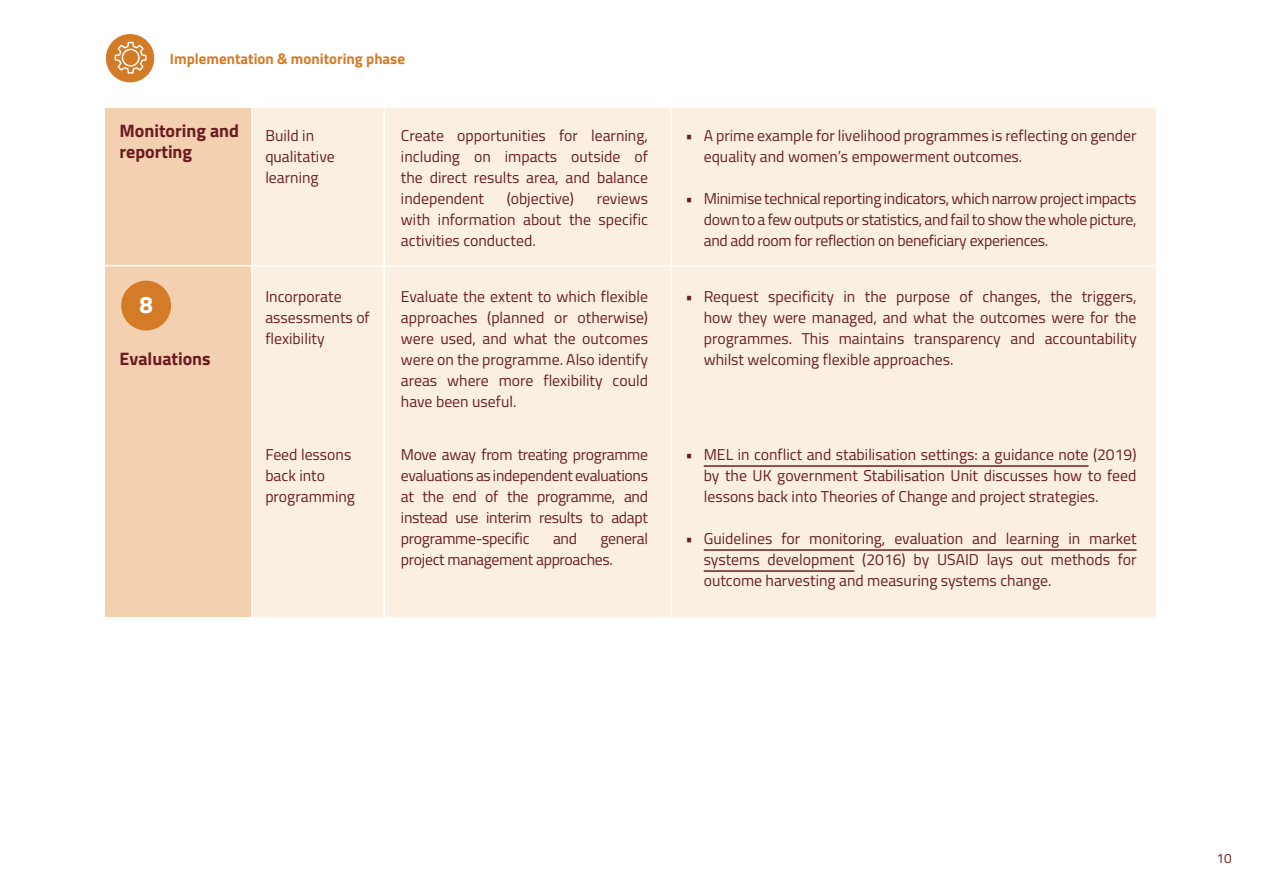
<style>
.page{position:relative;width:1263px;height:893px;background:#fff}
.page>*{position:absolute;margin:0;border:0;box-sizing:border-box;transform-origin:0 0}
.t1{font:700 24px "Titillium Web";color:#fff}
.Para_-_Body{font:700 18px/21px "Titillium Web";color:#6b1a23}
.Text_in_Table{font:15.75px/21px "Titillium Web";color:#6a1e24;text-align:justify}
.Text_in_Table-2{font:15.75px/21px "Titillium Web";letter-spacing:-.02em;color:#6a1e24}
.t2{font:700 15px "Titillium Web";color:#d47b27}
.t3{font:13.5px "Titillium Web";color:#6b1a23}
</style>
<div class="page">
<div style="left:251px;top:107px;width:905px;height:510px;background:#fbefe2"></div>
<div style="left:106px;top:107px;width:145px;height:510px;background:#f3d1b0"></div>
<hr style="left:704px;top:465px;width:384px;height:2px;background:#6a1e24">
<hr style="left:704px;top:549px;width:432px;height:2px;background:#6a1e24">
<hr style="left:704px;top:570px;width:150px;height:2px;background:#6a1e24">
<hr style="left:251px;top:62px;width:2px;height:733px;background:#fff">
<hr style="left:383px;top:58px;width:2px;height:733px;background:#fff">
<hr style="left:670px;top:62px;width:2px;height:733px;background:#fff">
<hr style="left:98px;top:265px;width:1068px;height:1px;background:#fff">
<hr style="left:84px;top:106px;width:1082px;height:2px;background:#fff">
<div style="left:106px;top:34px;width:48px;height:48px;background:#d47b27;border-radius:50%"></div>
<svg style="left:115px;top:42px;width:32px;height:32px"></svg>
<div style="left:121px;top:281px;width:50px;height:49px;background:#d47b27;border-radius:50%"></div>
<p class="t2" style="left:170px;top:47px;width:237px">Implementation &amp; monitoring phase</p>
<p class="Para_-_Body" style="left:119px;top:119px;width:121px">Monitoring and reporting</p>
<p class="Text_in_Table" style="left:265px;top:124px;width:71px;text-align:left">Build in qualitative learning</p>
<p class="t1" style="left:139px;top:286px;width:15px">8</p>
<p class="Para_-_Body" style="left:119px;top:347px;width:93px">Evaluations</p>
<p class="Text_in_Table" style="left:265px;top:285px;width:106px;text-align:left">Incorporate assessments of flexibility</p>
<p class="Text_in_Table" style="left:265px;top:443px;width:91px;text-align:left">Feed lessons back into programming</p>
<p class="Text_in_Table" style="left:401px;top:124px;width:249px">Create opportunities for learning, including on impacts outside of the direct results area, and balance independent</p>
<p class="Text_in_Table" style="left:507px;top:187px;width:69px">(objective)</p>
<p class="Text_in_Table" style="left:401px;top:187px;width:249px;text-indent:196px">reviews with information about the specific activities conducted.</p>
<p class="Text_in_Table" style="left:401px;top:285px;width:249px">Evaluate the extent to which flexible approaches (planned or otherwise) were used, and what the outcomes were on the programme. Also identify areas where more flexibility could have been useful.</p>
<p class="Text_in_Table" style="left:401px;top:443px;width:249px">Move away from treating programme evaluations as independent evaluations at the end of the programme, and instead use interim results to adapt programme-specific</p>
<p class="Text_in_Table-2" style="left:401px;top:527px;width:249px;text-indent:200px">general project management approaches.</p>
<p class="Text_in_Table" style="left:553px;top:527px;width:26px">and</p>
<p class="Text_in_Table" style="left:686px;top:124px;width:9px">•</p>
<p class="Text_in_Table" style="left:686px;top:187px;width:9px">•</p>
<p class="Text_in_Table" style="left:704px;top:124px;width:434px">A prime example for livelihood programmes is reflecting on gender equality and women’s empowerment outcomes.</p>
<p class="Text_in_Table" style="left:704px;top:187px;width:434px">Minimise technical reporting indicators, which narrow project impacts down to a few outputs or statistics, and fail to show the whole picture, and add room for reflection on beneficiary experiences.</p>
<p class="Text_in_Table" style="left:686px;top:285px;width:9px">•</p>
<p class="Text_in_Table" style="left:704px;top:285px;width:434px">Request specificity in the purpose of changes, the triggers, how they were managed, and what the outcomes were for the programmes. This maintains transparency and accountability whilst welcoming flexible approaches.</p>
<p class="Text_in_Table" style="left:686px;top:443px;width:9px">•</p>
<p class="Text_in_Table" style="left:686px;top:527px;width:9px">•</p>
<p class="Text_in_Table" style="left:704px;top:443px;width:434px">MEL in conflict and stabilisation settings: a guidance note (2019) by the UK government Stabilisation Unit discusses how to feed lessons back into Theories of Change and project strategies.</p>
<p class="Text_in_Table" style="left:704px;top:527px;width:434px">Guidelines for monitoring, evaluation and learning in market systems development (2016) by USAID lays out methods for outcome harvesting and measuring systems change.</p>
<p class="t3" style="left:1216px;top:848px;width:17px">10</p>
</div>
